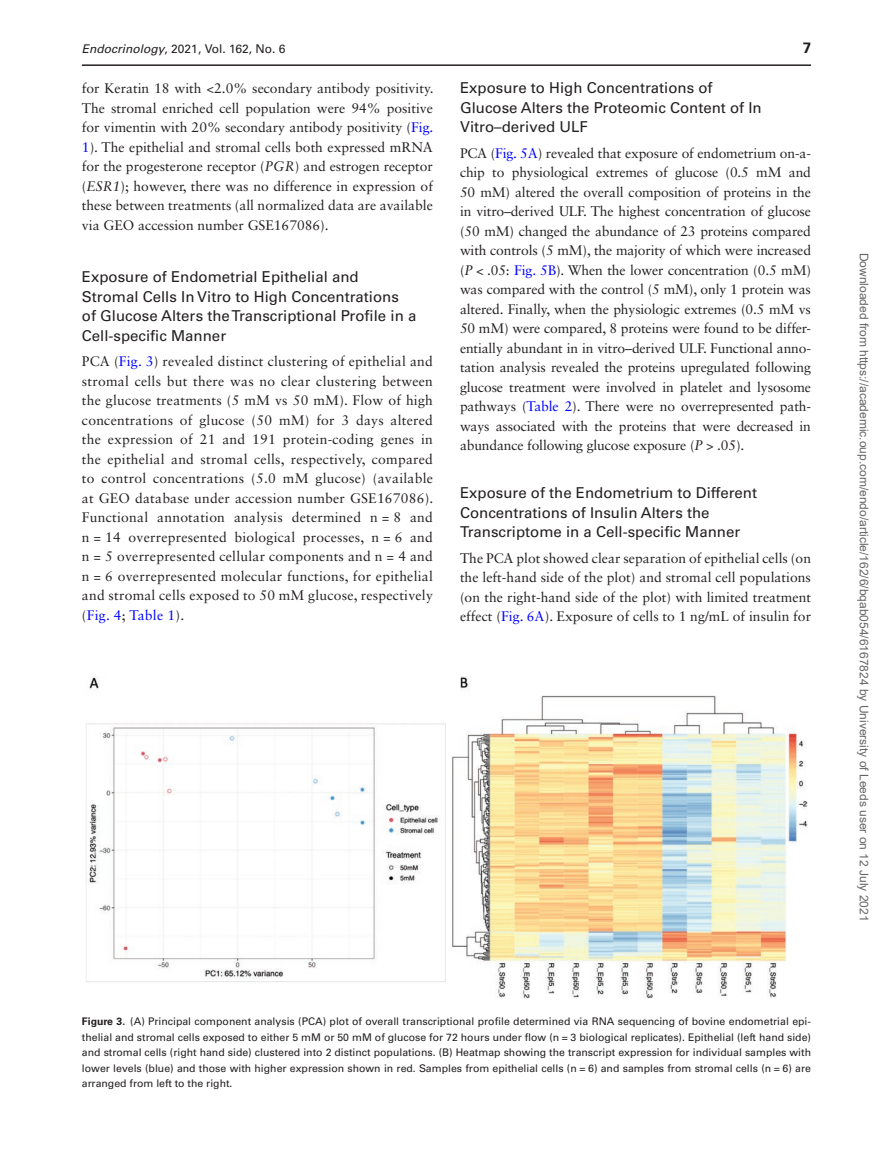
<style>
.page{position:relative;width:893px;height:1174px;background:#fff}
.page>*{position:absolute;margin:0;border:0;box-sizing:border-box;transform-origin:0 0}
.t1{font:15px/19.5px "Univers LT Std";color:#231f20}
.t2{font:700 15px "Univers LT Std";color:#231f20}
.t3{font:13.8px/19.5px "Sabon LT Std";color:#231f20;text-align:justify}
.t4{font:12px "Arial";color:#666}
.t5{font:12px "Univers LT Std";color:#231f20}
.t6{font:10.5px/15.3px "Univers LT Std";color:#231f20;text-align:justify}
.s1{font-style:italic}
.s2{color:#00f}
.s3{font-weight:700}
</style>
<div class="page">
<hr style="left:82px;top:64px;width:729px;height:2px;background:#231f20">
<img style="left:86px;top:676px;width:721px;height:322px">
<p class="t5" style="left:82px;top:42px;width:205px"><span class="s1">Endocrinology</span>, 2021, Vol. 162, No. 6</p>
<p class="t2" style="left:803px;top:39px;width:10px">7</p>
<p class="t3" style="left:82px;top:78px;width:353px">for Keratin 18 with &lt;2.0% secondary antibody positivity.<br>The stromal enriched cell population were 94% positive for vimentin with 20% secondary antibody positivity (<span class="s2">Fig.<br>1</span>). The epithelial and stromal cells both expressed mRNA for the progesterone receptor (<span class="s1">PGR</span>) and estrogen receptor (<span class="s1">ESR1</span>); however, there was no difference in expression of these between treatments (all normalized data are available via GEO accession number GSE167086).</p>
<p class="t1" style="left:82px;top:267px;width:336px">Exposure of Endometrial Epithelial and Stromal Cells In Vitro to High Concentrations of Glucose Alters the Transcriptional Profile in a Cell-specific Manner</p>
<p class="t3" style="left:82px;top:351px;width:353px">PCA (<span class="s2">Fig. 3</span>) revealed distinct clustering of epithelial and stromal cells but there was no clear clustering between the glucose treatments (5 mM vs 50 mM). Flow of high concentrations of glucose (50 mM) for 3 days altered the expression of 21 and 191 protein-coding genes in the epithelial and stromal cells, respectively, compared to control concentrations (5.0 mM glucose) (available at GEO database under accession number GSE167086).<br>Functional annotation analysis determined n = 8 and n = 14 overrepresented biological processes, n = 6 and n = 5 overrepresented cellular components and n = 4 and n = 6 overrepresented molecular functions, for epithelial and stromal cells exposed to 50 mM glucose, respectively (<span class="s2">Fig. 4</span>; <span class="s2">Table 1</span>).</p>
<p class="t1" style="left:460px;top:78px;width:303px">Exposure to High Concentrations of<br>Glucose Alters the Proteomic Content of In<br>Vitro–derived ULF</p>
<p class="t3" style="left:460px;top:143px;width:353px">PCA (<span class="s2">Fig. 5A</span>) revealed that exposure of endometrium on-a&shy;chip to physiological extremes of glucose (0.5 mM and 50 mM) altered the overall composition of proteins in the in vitro<span class="s1">–</span>derived ULF. The highest concentration of glucose (50 mM) changed the abundance of 23 proteins compared with controls (5 mM), the majority of which were increased (<span class="s1">P</span> &lt; .05: <span class="s2">Fig. 5B</span>). When the lower concentration (0.5 mM) was compared with the control (5 mM), only 1 protein was altered. Finally, when the physiologic extremes (0.5 mM vs 50 mM) were compared, 8 proteins were found to be differ&shy;entially abundant in in vitro<span class="s1">–</span>derived ULF. Functional anno&shy;tation analysis revealed the proteins upregulated following glucose treatment were involved in platelet and lysosome pathways (<span class="s2">Table 2</span>). There were no overrepresented path&shy;ways associated with the proteins that were decreased in abundance following glucose exposure (<span class="s1">P</span> &gt; .05).</p>
<p class="t1" style="left:460px;top:483px;width:299px">Exposure of the Endometrium to Different<br>Concentrations of Insulin Alters the<br>Transcriptome in a Cell-specific Manner</p>
<p class="t3" style="left:460px;top:548px;width:353px">The PCA plot showed clear separation of epithelial cells (on the left-hand side of the plot) and stromal cell populations (on the right-hand side of the plot) with limited treatment effect (<span class="s2">Fig. 6A</span>). Exposure of cells to 1 ng/mL of insulin for</p>
<p class="t6" style="left:82px;top:1014px;width:731px"><span class="s3">Figure 3.</span> (A) Principal component analysis (PCA) plot of overall transcriptional profile determined via RNA sequencing of bovine endometrial epi&shy;thelial and stromal cells exposed to either 5 mM or 50 mM of glucose for 72 hours under flow (n = 3 biological replicates). Epithelial (left hand side) and stromal cells (right hand side) clustered into 2 distinct populations. (B) Heatmap showing the transcript expression for individual samples with lower levels (blue) and those with higher expression shown in red. Samples from epithelial cells (n = 6) and samples from stromal cells (n = 6) are arranged from left to the right.</p>
<p class="t4" style="left:868px;top:252px;width:670px;rotate:90deg">Downloaded from https://academic.oup.com/endo/article/162/6/bqab054/6167824 by University of Leeds user on 12 July 2021</p>
</div>
